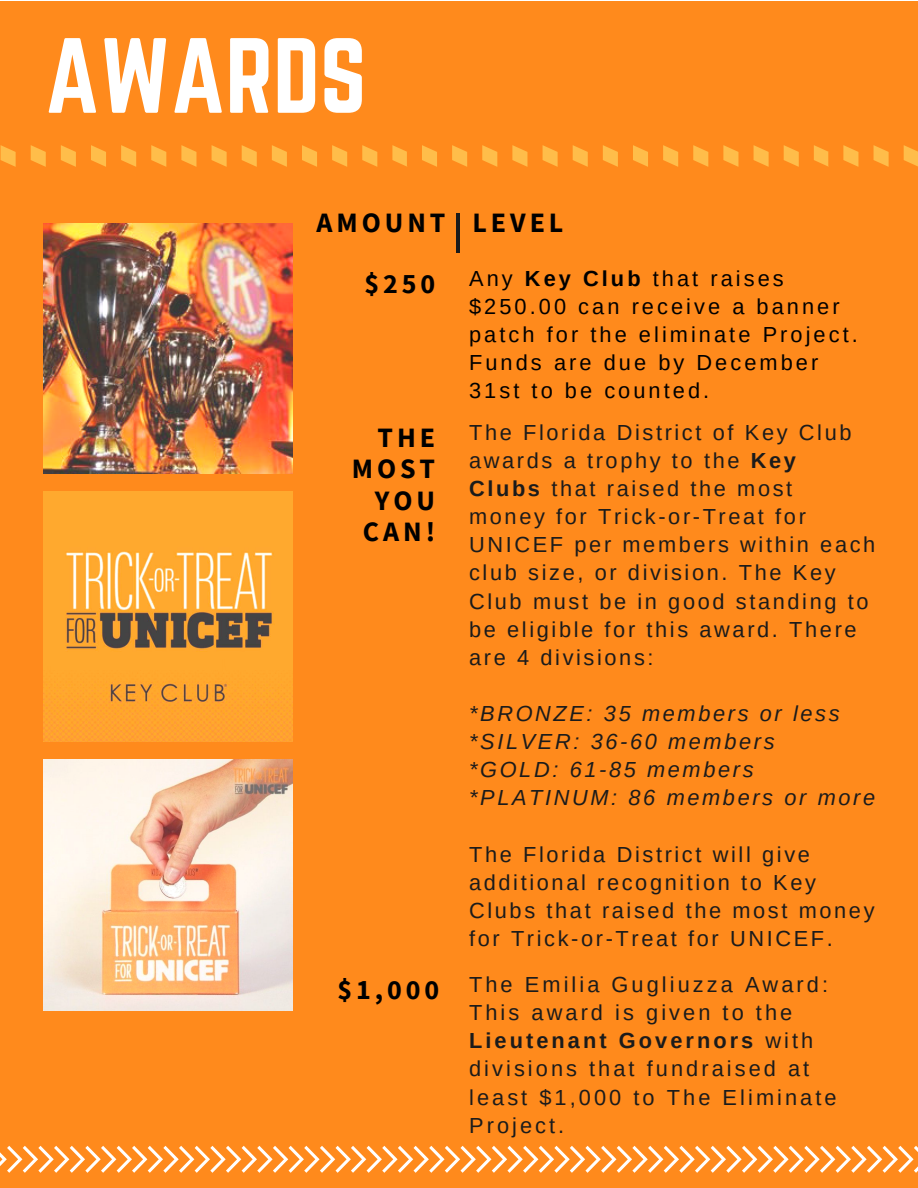
<style>
.page{position:relative;width:918px;height:1188px;background:#fff}
.page>*{position:absolute;margin:0;border:0;box-sizing:border-box;transform-origin:0 0}
.t1{font:93.45px "Norwester";color:#fff}
.t2{font:700 28.05px/31.5px "Source Sans Pro";letter-spacing:.14em;color:#000;text-align:right}
.t3{font:21.75px/28.2px "Arimo";letter-spacing:.12em;color:#1b1b1b}
.t4{font:21.75px/28.2px "Arimo";letter-spacing:.14em;color:#1b1b1b}
.t5{font:21.75px/28.2px "Arimo";letter-spacing:.14em;color:#000}
.t6{font:italic 21.75px/28.2px "Arimo";letter-spacing:.12em;color:#1b1b1b}
.s1{font-family:"Source Sans Pro";font-weight:700;font-size:28.05px}
.s2{font-weight:700}
.s3{font-family:"Source Sans Pro";font-weight:700;font-size:28.05px;color:#000}
</style>
<div class="page">
<div style="left:0;top:2px;width:918px;height:1186px;background:#ff8a1c"></div>
<img style="left:44px;top:224px;width:248px;height:250px">
<img style="left:44px;top:492px;width:248px;height:249px">
<img style="left:44px;top:759px;width:248px;height:251px">
<svg style="left:0;top:1146px;width:918px;height:26px"></svg>
<svg style="left:0;top:145px;width:918px;height:22px"></svg>
<hr style="left:456px;top:213px;width:3px;height:21px;background:#1b1b1b">
<hr style="left:456px;top:232px;width:3px;height:21px;background:#1b1b1b">
<h1 class="t1" style="left:45px;top:31px;width:323px">AWARDS</h1>
<p class="t2" style="left:316px;top:206px;width:248px">AMOUNT LEVEL</p>
<p class="t5" style="left:469px;top:264px;width:390px;text-indent:-105px"><span class="s1">$250</span> Any <span class="s2">Key Club</span> that raises $250.00 can receive a banner patch for the eliminate Project.<br>Funds are due by December<br>31st to be counted.</p>
<p class="t2" style="left:352px;top:421px;width:85px">THE<br>MOST<br>YOU<br>CAN!</p>
<p class="t3" style="left:469px;top:418px;width:408px">The Florida District of Key Club awards a trophy to the <span class="s2">Key<br>Clubs</span> that raised the most<br>money for Trick-or-Treat for<br>UNICEF per members within each club size, or division. The Key<br>Club must be in good standing to be eligible for this award. There are 4 divisions:</p>
<p class="t6" style="left:469px;top:699px;width:408px">*BRONZE: 35 members or less *SILVER: 36-60 members<br>*GOLD: 61-85 members *PLATINUM: 86 members or more</p>
<p class="t3" style="left:469px;top:840px;width:407px">The Florida District will give additional recognition to Key<br>Clubs that raised the most money for Trick-or-Treat for UNICEF.</p>
<p class="t4" style="left:469px;top:970px;width:369px;text-indent:-132px"><span class="s3">$1,000</span> The Emilia Gugliuzza Award:<br>This award is given to the<br><span class="s2">Lieutenant Governors</span> with divisions that fundraised at least $1,000 to The Eliminate<br>Project.</p>
</div>
